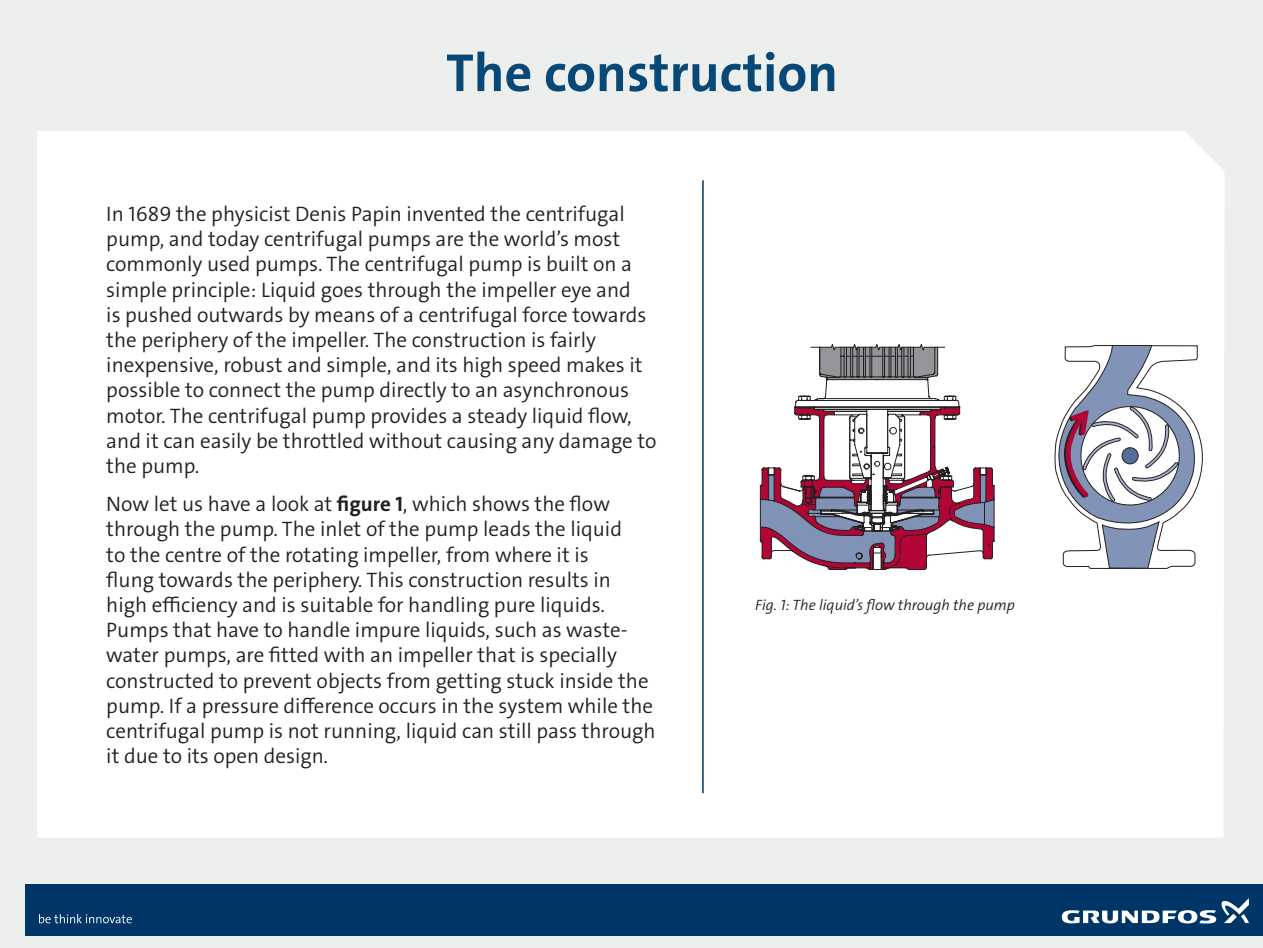
<style>
.page{position:relative;width:1263px;height:948px;background:#fff}
.page>*{position:absolute;margin:0;border:0;box-sizing:border-box;transform-origin:0 0}
.Page_header_-_blue{font:54px "Grundfos The Sans V2 OT 7 B";color:#084877}
.BodyText{font:21px/25.2px "Grundfos The Sans V2 OT 4 SL";color:#231f20}
.t1{font:15px "Grundfos The Sans V2 OT 4 SL Italic";color:#231f20}
.s1{font-family:"Grundfos The Sans V2 OT 7 B"}
</style>
<div class="page">
<div style="left:0;top:0;width:1263px;height:947px;background:#edefed"></div>
<div style="left:37px;top:131px;width:1187px;height:706px;background:#fff"></div>
<div style="left:26px;top:883px;width:1237px;height:51px;background:#003667"></div>
<svg style="left:1062px;top:898px;width:187px;height:25px"></svg>
<svg style="left:39px;top:914px;width:93px;height:9px"></svg>
<hr style="left:702px;top:180px;width:2px;height:612px;background:#003667">
<svg style="left:1055px;top:345px;width:148px;height:223px;background:#c6c7d3"></svg>
<svg style="left:760px;top:343px;width:235px;height:227px;background:#c0afb9"></svg>
<p class="Page_header_-_blue" style="left:446px;top:38px;width:393px">The construction</p>
<p class="BodyText" style="left:106px;top:201px;width:552px">In 1689 the physicist Denis Papin invented the centrifugal pump, and today centrifugal pumps are the world’s most commonly used pumps. The centrifugal pump is built on a simple principle: Liquid goes through the impeller eye and<br>is pushed outwards by means of a centrifugal force towards the periphery of the impeller. The construction is fairly inexpensive, robust and simple, and its high speed makes it possible to connect the pump directly to an asynchronous motor. The centrifugal pump provides a steady liquid flow, and it can easily be throttled without causing any damage to the pump.</p>
<p class="BodyText" style="left:106px;top:491px;width:551px">Now let us have a look at <span class="s1">figure 1</span>, which shows the flow through the pump. The inlet of the pump leads the liquid<br>to the centre of the rotating impeller, from where it is<br>flung towards the periphery. This construction results in high efficiency and is suitable for handling pure liquids.<br>Pumps that have to handle impure liquids, such as waste&shy;water pumps, are fitted with an impeller that is specially constructed to prevent objects from getting stuck inside the pump. If a pressure difference occurs in the system while the centrifugal pump is not running, liquid can still pass through it due to its open design.</p>
<p class="t1" style="left:755px;top:595px;width:261px">Fig. 1: The liquid’s flow through the pump</p>
</div>
